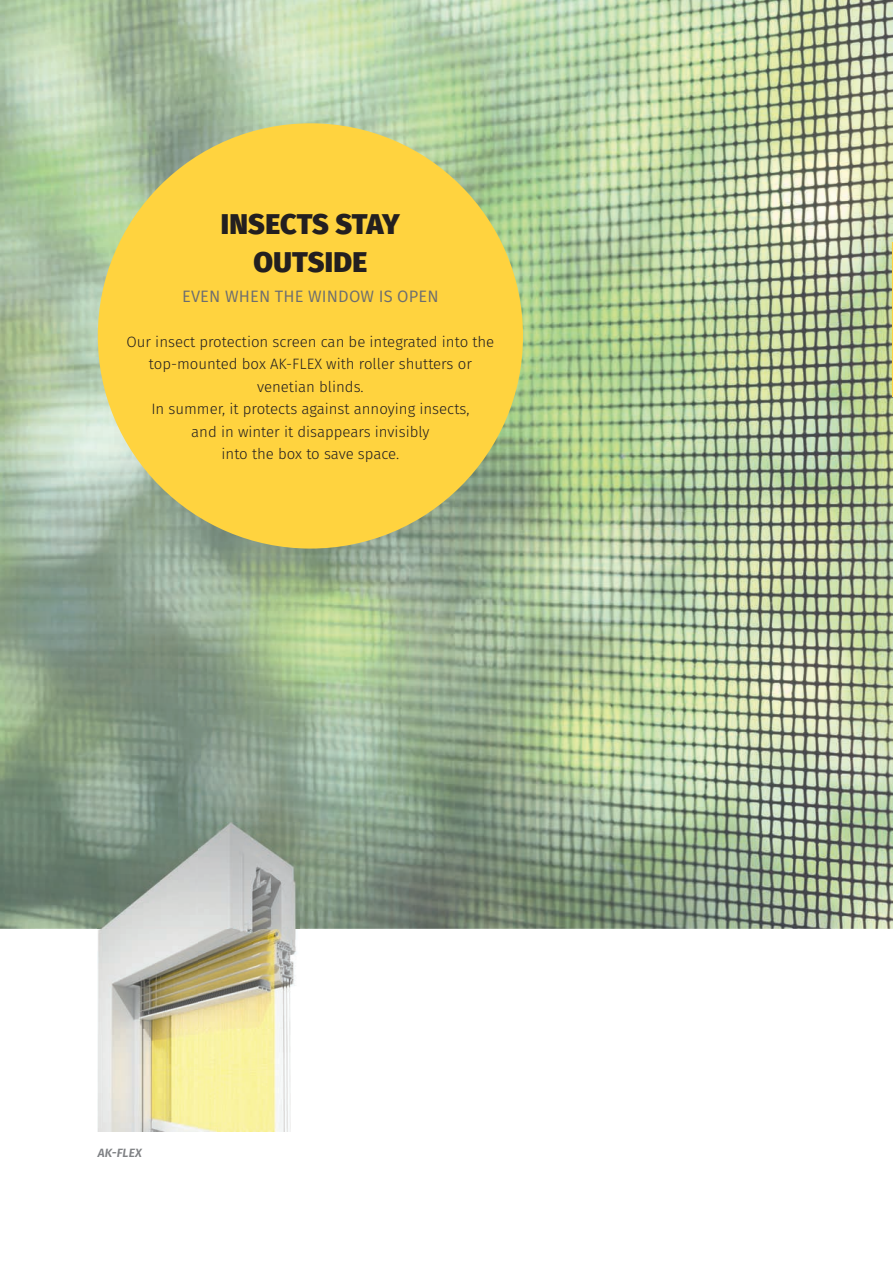
<style>
.page{position:relative;width:893px;height:1263px;background:#fff}
.page>*{position:absolute;margin:0;border:0;box-sizing:border-box;transform-origin:0 0}
.t1{font:800 28.5px/37.5px "Fira Sans";color:#231f20;text-align:center}
.t2{font:16.5px "Fira Sans";letter-spacing:.01em;color:#6c6d70}
.t3{font:300 15px/22.5px "Fira Sans";color:#231f20;text-align:center}
.t4{font:italic 600 12px "Fira Sans";letter-spacing:.01em;color:#808285}
</style>
<div class="page">
<img style="left:0;top:0;width:893px;height:929px">
<hr style="left:892px;top:242px;width:1px;height:155px;background:#ffd33f">
<div style="left:98px;top:123px;width:425px;height:426px;background:#ffd33f;border-radius:50%"></div>
<img style="left:98px;top:822px;width:201px;height:309px">
<h1 class="t1" style="left:221px;top:203px;width:181px">INSECTS STAY<br>OUTSIDE</h1>
<p class="t2" style="left:182px;top:283px;width:258px">EVEN WHEN THE WINDOW IS OPEN</p>
<p class="t3" style="left:126px;top:330px;width:369px">Our insect protection screen can be integrated into the top-mounted box AK-FLEX with roller shutters or venetian blinds.<br>In summer, it protects against annoying insects,<br>and in winter it disappears invisibly<br>into the box to save space.</p>
<p class="t4" style="left:98px;top:1143px;width:45px">AK-FLEX</p>
</div>
